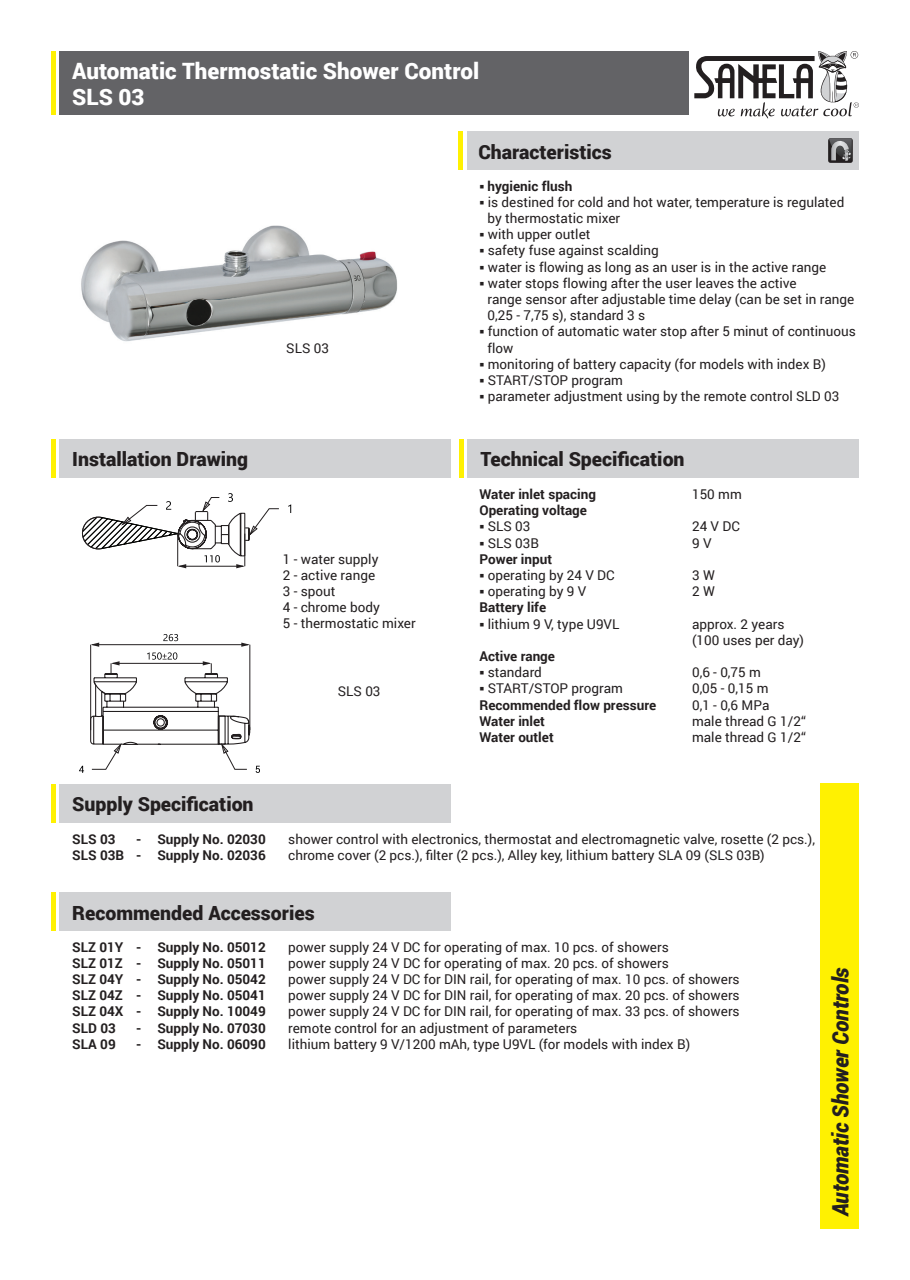
<style>
.page{position:relative;width:910px;height:1280px;background:#fff}
.page>*{position:absolute;margin:0;border:0;box-sizing:border-box;transform-origin:0 0}
.t1{font:900 22.5px/26.2px "Roboto";color:#fff}
.t2{font:italic 900 22.5px "Roboto";color:#231f20;scale:.95 1}
.t3{font:900 19.5px "Roboto";color:#231f20}
.t4{font:13.5px/16.2px "Roboto";color:#231f20}
.t5{font:700 13.5px "Roboto";color:#231f20}
</style>
<div class="page">
<img style="left:81px;top:225px;width:316px;height:117px">
<div style="left:60px;top:51px;width:629px;height:64px;background:#636366"></div>
<div style="left:468px;top:132px;width:391px;height:38px;background:#d1d2d4"></div>
<div style="left:60px;top:439px;width:391px;height:38px;background:#d1d2d4"></div>
<div style="left:821px;top:783px;width:38px;height:446px;background:#fff101"></div>
<svg style="left:694px;top:51px;width:165px;height:68px"></svg>
<hr style="left:51px;top:51px;width:4px;height:64px;background:#fff101">
<hr style="left:51px;top:439px;width:4px;height:38px;background:#fff101">
<div style="left:468px;top:439px;width:391px;height:38px;background:#d1d2d4"></div>
<hr style="left:459px;top:439px;width:4px;height:38px;background:#fff101">
<hr style="left:458px;top:132px;width:4px;height:38px;background:#fff101">
<div style="left:60px;top:784px;width:391px;height:39px;background:#d1d2d4"></div>
<hr style="left:51px;top:784px;width:4px;height:39px;background:#fff101">
<div style="left:60px;top:892px;width:391px;height:38px;background:#d1d2d4"></div>
<hr style="left:51px;top:892px;width:4px;height:38px;background:#fff101">
<svg style="left:828px;top:138px;width:25px;height:25px"></svg>
<svg style="left:829px;top:138px;width:23px;height:25px"></svg>
<svg style="left:79px;top:634px;width:181px;height:139px"></svg>
<svg style="left:288px;top:504px;width:3px;height:9px"></svg>
<svg style="left:82px;top:493px;width:197px;height:75px"></svg>
<h1 class="t1" style="left:72px;top:57px;width:408px">Automatic Thermostatic Shower Control<br>SLS 03</h1>
<p class="t4" style="left:286px;top:339px;width:44px">SLS 03</p>
<h2 class="t3" style="left:72px;top:445px;width:177px">Installation Drawing</h2>
<p class="t4" style="left:283px;top:550px;width:134px">1 - water supply<br>2 - active range<br>3 - spout<br>4 - chrome body<br>5 - thermostatic mixer</p>
<p class="t4" style="left:338px;top:683px;width:44px">SLS 03</p>
<h2 class="t3" style="left:478px;top:138px;width:135px">Characteristics</h2>
<p class="t5" style="left:479px;top:176px;width:95px">○ hygienic flush</p>
<p class="t4" style="left:487px;top:193px;width:358px;text-indent:-8px">○ is destined for cold and hot water, temperature is regulated by thermostatic mixer</p>
<p class="t4" style="left:479px;top:226px;width:113px">○ with upper outlet</p>
<p class="t4" style="left:479px;top:242px;width:181px">○ safety fuse against scalding</p>
<p class="t4" style="left:479px;top:258px;width:348px">○ water is flowing as long as an user is in the active range</p>
<p class="t4" style="left:487px;top:274px;width:368px;text-indent:-8px">○ water stops flowing after the user leaves the active<br>range sensor after adjustable time delay (can be set in range<br>0,25 - 7,75 s), standard 3 s</p>
<p class="t4" style="left:487px;top:323px;width:370px;text-indent:-8px">○ function of automatic water stop after 5 minut of continuous flow</p>
<p class="t4" style="left:479px;top:355px;width:348px">○ monitoring of battery capacity (for models with index B)</p>
<p class="t4" style="left:479px;top:372px;width:145px">○ START/STOP program</p>
<p class="t4" style="left:479px;top:388px;width:361px">○ parameter adjustment using by the remote control SLD 03</p>
<h2 class="t3" style="left:480px;top:445px;width:206px">Technical Specification</h2>
<p class="t5" style="left:479px;top:485px;width:118px">Water inlet spacing</p>
<p class="t4" style="left:692px;top:486px;width:51px">150 mm</p>
<p class="t5" style="left:479px;top:501px;width:109px">Operating voltage</p>
<p class="t4" style="left:479px;top:518px;width:53px">○ SLS 03</p>
<p class="t4" style="left:692px;top:518px;width:49px">24 V DC</p>
<p class="t4" style="left:479px;top:534px;width:61px">○ SLS 03B</p>
<p class="t4" style="left:692px;top:534px;width:21px">9 V</p>
<p class="t5" style="left:479px;top:549px;width:74px">Power input</p>
<p class="t4" style="left:479px;top:567px;width:137px">○ operating by 24 V DC</p>
<p class="t4" style="left:692px;top:567px;width:24px">3 W</p>
<p class="t4" style="left:479px;top:583px;width:108px">○ operating by 9 V</p>
<p class="t4" style="left:692px;top:583px;width:24px">2 W</p>
<p class="t5" style="left:479px;top:598px;width:68px">Battery life</p>
<p class="t4" style="left:479px;top:615px;width:142px">○ lithium 9 V, type U9VL</p>
<p class="t4" style="left:692px;top:615px;width:114px">approx. 2 years (100 uses per day)</p>
<p class="t5" style="left:479px;top:647px;width:77px">Active range</p>
<p class="t4" style="left:479px;top:664px;width:64px">○ standard</p>
<p class="t4" style="left:692px;top:664px;width:70px">0,6 - 0,75 m</p>
<p class="t4" style="left:479px;top:680px;width:145px">○ START/STOP program</p>
<p class="t4" style="left:692px;top:680px;width:78px">0,05 - 0,15 m</p>
<p class="t5" style="left:479px;top:695px;width:178px">Recommended flow pressure</p>
<p class="t4" style="left:692px;top:696px;width:79px">0,1 - 0,6 MPa</p>
<p class="t5" style="left:479px;top:711px;width:67px">Water inlet</p>
<p class="t4" style="left:692px;top:712px;width:115px">male thread G 1/2“</p>
<p class="t5" style="left:479px;top:728px;width:76px">Water outlet</p>
<p class="t4" style="left:692px;top:729px;width:115px">male thread G 1/2“</p>
<h2 class="t3" style="left:72px;top:790px;width:183px">Supply Specification</h2>
<p class="t5" style="left:72px;top:830px;width:45px">SLS 03</p>
<p class="t5" style="left:136px;top:830px;width:131px">- Supply No. 02030</p>
<p class="t4" style="left:288px;top:831px;width:528px">shower control with electronics, thermostat and electromagnetic valve, rosette (2 pcs.),</p>
<p class="t5" style="left:72px;top:846px;width:195px">SLS 03B - Supply No. 02036</p>
<p class="t4" style="left:288px;top:847px;width:478px">chrome cover (2 pcs.), filter (2 pcs.), Alley key, lithium battery SLA 09 (SLS 03B)</p>
<h2 class="t3" style="left:72px;top:899px;width:244px">Recommended Accessories</h2>
<p class="t5" style="left:72px;top:937px;width:195px">SLZ 01Y - Supply No. 05012</p>
<p class="t4" style="left:288px;top:938px;width:382px">power supply 24 V DC for operating of max. 10 pcs. of showers</p>
<p class="t5" style="left:72px;top:953px;width:195px">SLZ 01Z - Supply No. 05011</p>
<p class="t4" style="left:288px;top:954px;width:382px">power supply 24 V DC for operating of max. 20 pcs. of showers</p>
<p class="t5" style="left:72px;top:970px;width:195px">SLZ 04Y - Supply No. 05042</p>
<p class="t4" style="left:288px;top:970px;width:453px">power supply 24 V DC for DIN rail, for operating of max. 10 pcs. of showers</p>
<p class="t5" style="left:72px;top:986px;width:195px">SLZ 04Z - Supply No. 05041</p>
<p class="t4" style="left:288px;top:987px;width:453px">power supply 24 V DC for DIN rail, for operating of max. 20 pcs. of showers</p>
<p class="t5" style="left:72px;top:1002px;width:195px">SLZ 04X - Supply No. 10049</p>
<p class="t4" style="left:288px;top:1003px;width:453px">power supply 24 V DC for DIN rail, for operating of max. 33 pcs. of showers</p>
<p class="t5" style="left:72px;top:1018px;width:45px">SLD 03</p>
<p class="t5" style="left:136px;top:1018px;width:131px">- Supply No. 07030</p>
<p class="t4" style="left:288px;top:1019px;width:291px">remote control for an adjustment of parameters</p>
<p class="t5" style="left:72px;top:1034px;width:45px">SLA 09</p>
<p class="t5" style="left:136px;top:1034px;width:131px">- Supply No. 06090</p>
<p class="t4" style="left:288px;top:1035px;width:403px">lithium battery 9 V/1200 mAh, type U9VL (for models with index B)</p>
<h1 class="t2" style="left:825px;top:1216px;width:263px;rotate:-90deg">Automatic Shower Controls</h1>
</div>
